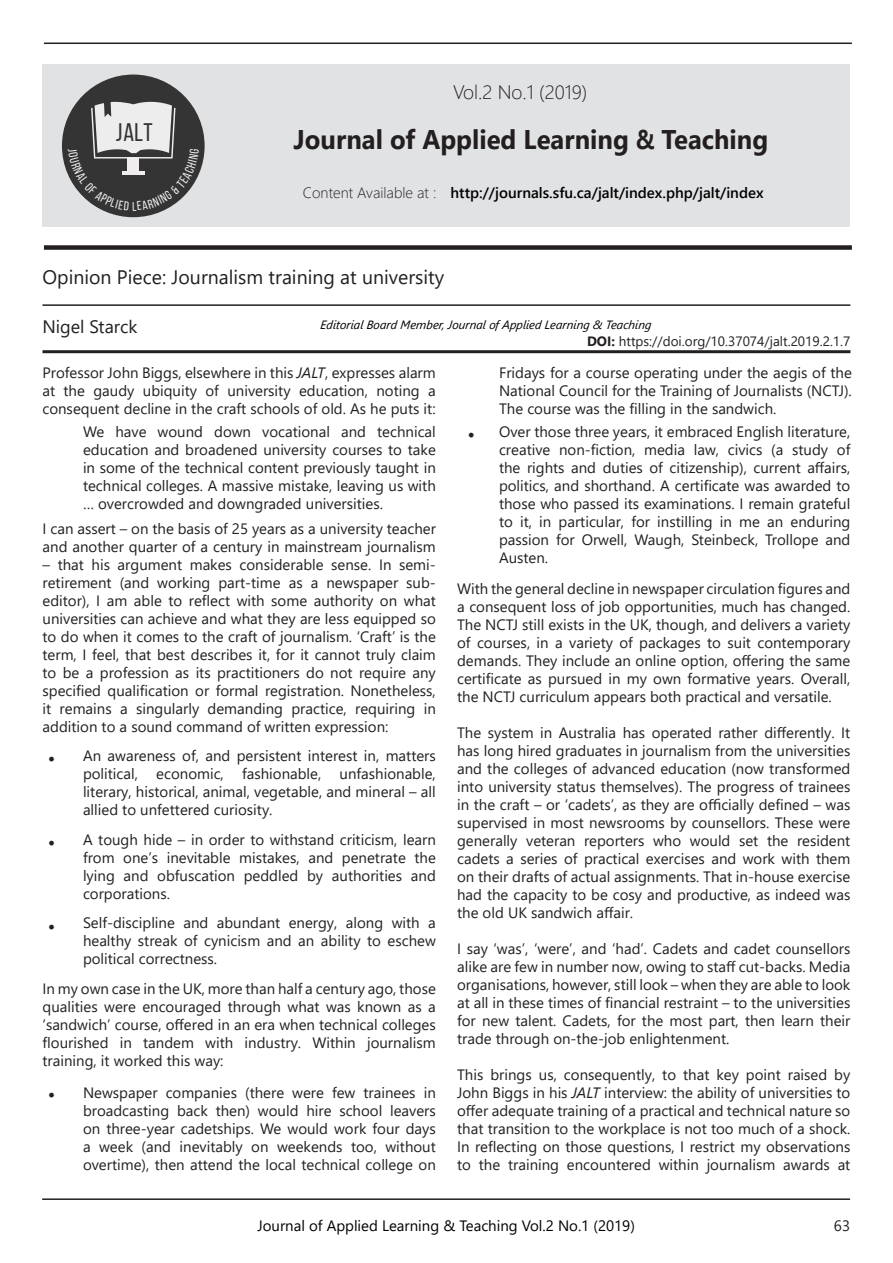
<style>
.page{position:relative;width:893px;height:1263px;background:#fff}
.page>*{position:absolute;margin:0;border:0;box-sizing:border-box;transform-origin:0 0}
.t1{font:700 27px "Segoe UI";color:#231f20;scale:.95 1}
.t2{font:25.5px "Bebas Neue";color:#343434}
.t3{font:19.5px "Segoe UI";color:#231f20}
.t4{font:300 19.5px "Segoe UI";color:#231f20}
.t5{font:18px "Segoe UI";color:#231f20}
.t6{font:18px "Minion Pro";color:#231f20}
.t7{font:15px/18px "Segoe UI";color:#231f20;text-align:justify}
.t8{font:15px "Segoe UI";color:#000}
.t9{font:600 15px "Segoe UI";color:#000}
.t10{font:300 15px "Segoe UI";color:#231f20}
.t11{font:13.5px "Segoe UI";color:#231f20}
.t12{font:italic 12px "Segoe UI";color:#000}
.s1{font-weight:700}
.s2{font-style:italic}
</style>
<div class="page">
<hr style="left:42px;top:1198px;width:808px;height:2px;background:#231f20">
<hr style="left:42px;top:304px;width:808px;height:2px;background:#231f20">
<hr style="left:43px;top:350px;width:807px;height:3px;background:#231f20">
<div style="left:44px;top:245px;width:808px;height:5px;background:#231f20"></div>
<div style="left:43px;top:64px;width:807px;height:163px;background:#e1e2e4"></div>
<hr style="left:44px;top:43px;width:808px;height:1px;background:#231f20">
<div style="left:62px;top:75px;width:143px;height:142px;background:#343434;border-radius:50%"></div>
<svg style="left:68px;top:101px;width:131px;height:110px"></svg>
<p class="t2" style="left:116px;top:118px;width:38px">JALT</p>
<p class="t4" style="left:453px;top:74px;width:136px">Vol.2 No.1 (2019)</p>
<p class="t1" style="left:294px;top:114px;width:501px">Journal of Applied Learning &amp; Teaching</p>
<p class="t10" style="left:303px;top:179px;width:135px">Content Available at :</p>
<p class="t9" style="left:450px;top:179px;width:315px">http://journals.sfu.ca/jalt/index.php/jalt/index</p>
<p class="t3" style="left:43px;top:259px;width:403px">Opinion Piece: Journalism training at university</p>
<p class="t5" style="left:42px;top:310px;width:96px">Nigel Starck</p>
<p class="t12" style="left:320px;top:313px;width:333px">Editorial Board Member, Journal of Applied Learning &amp; Teaching</p>
<p class="t11" style="left:587px;top:328px;width:265px"><span class="s1">DOI:</span> https://doi.org/10.37074/jalt.2019.2.1.7</p>
<p class="t7" style="left:42px;top:362px;width:395px">Professor John Biggs, elsewhere in this <span class="s2">JALT</span>, expresses alarm at the gaudy ubiquity of university education, noting a consequent decline in the craft schools of old. As he puts it:</p>
<p class="t7" style="left:83px;top:421px;width:354px">We have wound down vocational and technical education and broadened university courses to take in some of the technical content previously taught in technical colleges. A massive mistake, leaving us with … overcrowded and downgraded universities.</p>
<p class="t7" style="left:43px;top:519px;width:395px">I can assert – on the basis of 25 years as a university teacher and another quarter of a century in mainstream journalism</p>
<p class="t7" style="left:43px;top:555px;width:395px">– that his argument makes considerable sense. In semi&shy;retirement (and working part-time as a newspaper sub&shy;editor), I am able to reflect with some authority on what universities can achieve and what they are less equipped so to do when it comes to the craft of journalism. ‘Craft’ is the term, I feel, that best describes it, for it cannot truly claim to be a profession as its practitioners do not require any specified qualification or formal registration. Nonetheless, it remains a singularly demanding practice, requiring in addition to a sound command of written expression:</p>
<p class="t7" style="left:83px;top:745px;width:354px">An awareness of, and persistent interest in, matters political, economic, fashionable, unfashionable, literary, historical, animal, vegetable, and mineral – all allied to unfettered curiosity.</p>
<p class="t7" style="left:83px;top:829px;width:354px">A tough hide – in order to withstand criticism, learn from one’s inevitable mistakes, and penetrate the lying and obfuscation peddled by authorities and corporations.</p>
<p class="t7" style="left:83px;top:913px;width:354px">Self-discipline and abundant energy, along with a healthy streak of cynicism and an ability to eschew political correctness.</p>
<p class="t6" style="left:48px;top:745px;width:9px">•</p>
<p class="t6" style="left:48px;top:829px;width:9px">•</p>
<p class="t6" style="left:48px;top:913px;width:9px">•</p>
<p class="t7" style="left:43px;top:978px;width:395px">In my own case in the UK, more than half a century ago, those qualities were encouraged through what was known as a ‘sandwich’ course, offered in an era when technical colleges flourished in tandem with industry. Within journalism training, it worked this way:</p>
<p class="t7" style="left:83px;top:1082px;width:354px">Newspaper companies (there were few trainees in broadcasting back then) would hire school leavers on three-year cadetships. We would work four days a week (and inevitably on weekends too, without overtime), then attend the local technical college on</p>
<p class="t6" style="left:48px;top:1081px;width:9px">•</p>
<p class="t6" style="left:468px;top:421px;width:9px">•</p>
<p class="t7" style="left:499px;top:362px;width:354px">Fridays for a course operating under the aegis of the National Council for the Training of Journalists (NCTJ).<br>The course was the filling in the sandwich.</p>
<p class="t7" style="left:499px;top:421px;width:353px">Over those three years, it embraced English literature, creative non-fiction, media law, civics (a study of the rights and duties of citizenship), current affairs, politics, and shorthand. A certificate was awarded to those who passed its examinations. I remain grateful to it, in particular, for instilling in me an enduring passion for Orwell, Waugh, Steinbeck, Trollope and Austen.</p>
<p class="t7" style="left:457px;top:578px;width:395px">With the general decline in newspaper circulation figures and a consequent loss of job opportunities, much has changed.<br>The NCTJ still exists in the UK, though, and delivers a variety of courses, in a variety of packages to suit contemporary demands. They include an online option, offering the same certificate as pursued in my own formative years. Overall, the NCTJ curriculum appears both practical and versatile.</p>
<p class="t7" style="left:457px;top:722px;width:395px">The system in Australia has operated rather differently. It has long hired graduates in journalism from the universities and the colleges of advanced education (now transformed into university status themselves). The progress of trainees in the craft – or ‘cadets’, as they are officially defined – was supervised in most newsrooms by counsellors. These were generally veteran reporters who would set the resident cadets a series of practical exercises and work with them on their drafts of actual assignments. That in-house exercise had the capacity to be cosy and productive, as indeed was the old UK sandwich affair.</p>
<p class="t7" style="left:457px;top:938px;width:395px">I say ‘was’, ‘were’, and ‘had’. Cadets and cadet counsellors alike are few in number now, owing to staff cut-backs. Media organisations, however, still look – when they are able to look at all in these times of financial restraint – to the universities for new talent. Cadets, for the most part, then learn their trade through on-the-job enlightenment.</p>
<p class="t7" style="left:457px;top:1064px;width:395px">This brings us, consequently, to that key point raised by John Biggs in his <span class="s2">JALT</span> interview: the ability of universities to offer adequate training of a practical and technical nature so that transition to the workplace is not too much of a shock.<br>In reflecting on those questions, I restrict my observations to the training encountered within journalism awards at</p>
<p class="t8" style="left:257px;top:1211px;width:379px">Journal of Applied Learning &amp; Teaching Vol.2 No.1 (2019)</p>
<p class="t7" style="left:834px;top:1215px;width:18px">63</p>
</div>
